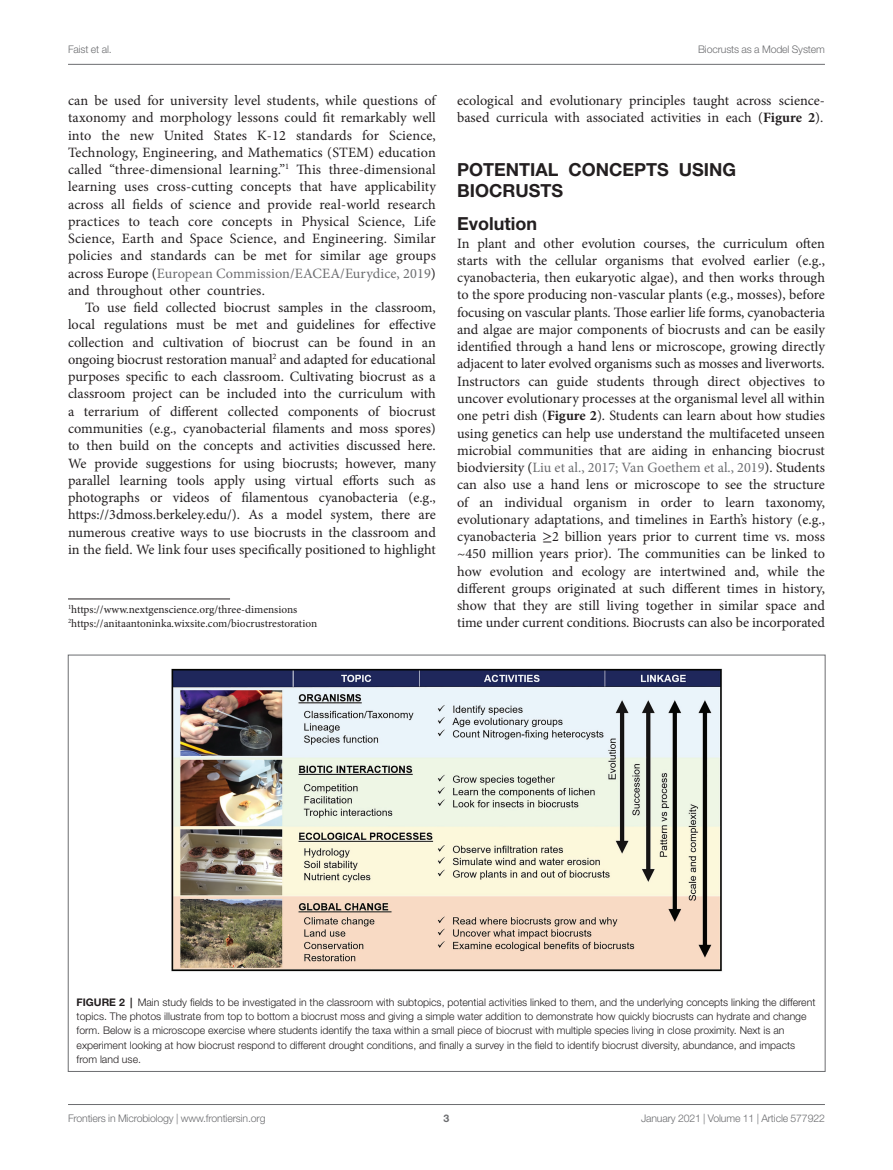
<style>
.page{position:relative;width:893px;height:1170px;background:#fff}
.page>*{position:absolute;margin:0;border:0;box-sizing:border-box;transform-origin:0 0}
.HEAD_1{font:700 18px/21px "Helvetica Neue LT Std";color:#231f20}
.HEAD_2_after_HEAD_1{font:700 18px "Helvetica Neue LT Std";color:#231f20}
.TEXT_FLUSH{font:14.25px/17.2px "Minion Pro";color:#231f20;text-align:justify}
.TEXT{font:14.25px/17.2px "Minion Pro";color:#231f20;text-align:justify}
.FOOTNOTE_-_2DIGIT{font:11.25px "Minion Pro";color:#231f20}
.FIG_LEG{font:300 10.5px/14.2px "Helvetica Neue LT Std";color:#231f20}
.t1{font:300 10.5px "Helvetica Neue LT Std";letter-spacing:-.015em;color:#6c6d70}
.t2{font:700 10.5px "Helvetica Neue LT Std";color:#6c6d70}
.s1{color:#6c6d70}
.s2{font-weight:700}
.s3{font-family:"STIX General"}
</style>
<div class="page">
<hr style="left:68px;top:64px;width:757px;height:1px;background:#6c6d70">
<hr style="left:68px;top:1104px;width:757px;height:1px;background:#6c6d70">
<hr style="left:68px;top:598px;width:162px;height:1px;background:#231f20">
<img style="left:171px;top:668px;width:551px;height:304px">
<p class="t1" style="left:68px;top:42px;width:45px">Faist et al.</p>
<p class="t1" style="left:698px;top:42px;width:128px">Biocrusts as a Model System</p>
<p class="TEXT_FLUSH" style="left:68px;top:92px;width:369px">can be used for university level students, while questions of taxonomy and morphology lessons could fit remarkably well into the new United States K-12 standards for Science, Technology, Engineering, and Mathematics (STEM) education called “three-dimensional learning.”<sup>1</sup> This three-dimensional learning uses cross-cutting concepts that have applicability across all fields of science and provide real-world research practices to teach core concepts in Physical Science, Life Science, Earth and Space Science, and Engineering. Similar policies and standards can be met for similar age groups across Europe (<span class="s1">European Commission/EACEA/Eurydice, 2019</span>) and throughout other countries.</p>
<p class="TEXT" style="left:68px;top:299px;width:369px;text-indent:17px">To use field collected biocrust samples in the classroom, local regulations must be met and guidelines for effective collection and cultivation of biocrust can be found in an ongoing biocrust restoration manual<sup>2</sup> and adapted for educational purposes specific to each classroom. Cultivating biocrust as a classroom project can be included into the curriculum with a terrarium of different collected components of biocrust communities (e.g., cyanobacterial filaments and moss spores) to then build on the concepts and activities discussed here.<br>We provide suggestions for using biocrusts; however, many parallel learning tools apply using virtual efforts such as photographs or videos of filamentous cyanobacteria (e.g., https://3dmoss.berkeley.edu/). As a model system, there are numerous creative ways to use biocrusts in the classroom and in the field. We link four uses specifically positioned to highlight</p>
<p class="FOOTNOTE_-_2DIGIT" style="left:68px;top:601px;width:231px"><sup>1</sup>https://www.nextgenscience.org/three-dimensions</p>
<p class="FOOTNOTE_-_2DIGIT" style="left:68px;top:615px;width:251px"><sup>2</sup>https://anitaantoninka.wixsite.com/biocrustrestoration</p>
<p class="TEXT" style="left:457px;top:92px;width:369px">ecological and evolutionary principles taught across science&shy;based curricula with associated activities in each (<span class="s2">Figure 2</span>).</p>
<p class="HEAD_1" style="left:457px;top:159px;width:281px">POTENTIAL CONCEPTS USING<br>BIOCRUSTS</p>
<p class="HEAD_2_after_HEAD_1" style="left:457px;top:213px;width:81px">Evolution</p>
<p class="TEXT_FLUSH" style="left:457px;top:234px;width:369px">In plant and other evolution courses, the curriculum often starts with the cellular organisms that evolved earlier (e.g., cyanobacteria, then eukaryotic algae), and then works through to the spore producing non-vascular plants (e.g., mosses), before focusing on vascular plants. Those earlier life forms, cyanobacteria and algae are major components of biocrusts and can be easily identified through a hand lens or microscope, growing directly adjacent to later evolved organisms such as mosses and liverworts.<br>Instructors can guide students through direct objectives to uncover evolutionary processes at the organismal level all within one petri dish (<span class="s2">Figure 2</span>). Students can learn about how studies using genetics can help use understand the multifaceted unseen microbial communities that are aiding in enhancing biocrust biodviersity (<span class="s1">Liu et al., 2017; Van Goethem et al., 2019</span>). Students can also use a hand lens or microscope to see the structure of an individual organism in order to learn taxonomy, evolutionary adaptations, and timelines in Earth’s history (e.g., cyanobacteria <span class="s3">≥</span>2 billion years prior to current time vs. moss ~450 million years prior). The communities can be linked to how evolution and ecology are intertwined and, while the different groups originated at such different times in history, show that they are still living together in similar space and time under current conditions. Biocrusts can also be incorporated</p>
<p class="FIG_LEG" style="left:77px;top:994px;width:740px"><span class="s2">FIGURE 2 |</span> Main study fields to be investigated in the classroom with subtopics, potential activities linked to them, and the underlying concepts linking the different topics. The photos illustrate from top to bottom a biocrust moss and giving a simple water addition to demonstrate how quickly biocrusts can hydrate and change form. Below is a microscope exercise where students identify the taxa within a small piece of biocrust with multiple species living in close proximity. Next is an experiment looking at how biocrust respond to different drought conditions, and finally a survey in the field to identify biocrust diversity, abundance, and impacts from land use.</p>
<p class="t1" style="left:68px;top:1111px;width:199px">Frontiers in Microbiology | www.frontiersin.org</p>
<p class="t2" style="left:444px;top:1111px;width:7px">3</p>
<p class="t1" style="left:641px;top:1111px;width:185px">January 2021 | Volume 11 | Article 577922</p>
</div>
